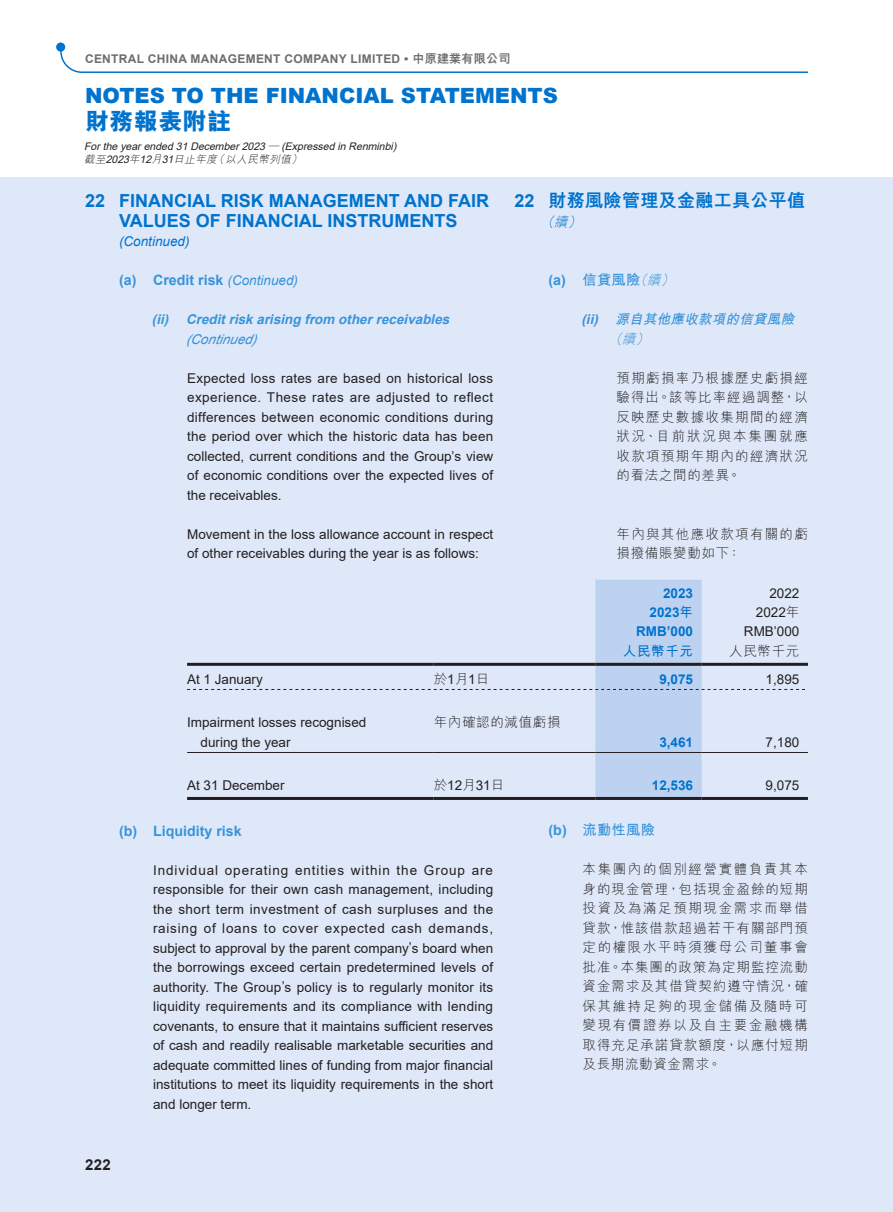
<style>
.page{position:relative;width:893px;height:1212px;background:#fff}
.page>*{position:absolute;margin:0;border:0;box-sizing:border-box;transform-origin:0 0}
.t1{font:800 24px "M Hei HK";letter-spacing:.02em;color:#0073ce}
.t2{font:900 21px "Arial";color:#0073ce}
.t3{font:700 18px/19.5px "Arial";color:#0073ce;text-align:center}
.t4{font:800 18px "M Hei HK";letter-spacing:.02em;color:#0073ce}
.t5{font:700 15px "Arial";color:#231f20}
.t6{font:700 14.25px "Arial";color:#3793db}
.t7{font:700 14.25px "M Hei HK";letter-spacing:.02em;color:#3793db}
.t8{font:13.5px/19.5px "Arial";color:#231f20;text-align:justify}
.t9{font:300 13.5px/19.5px "M Hei HK";letter-spacing:.1em;color:#231f20;text-align:justify}
.t10{font:italic 700 13.5px "Arial";color:#3793db}
.t11{font:700 13.5px "Arial";color:#0073ce}
.t12{font:italic 700 13.5px/19.5px "M Hei HK";color:#3793db}
.t13{font:italic 13.5px "Arial";color:#0073ce}
.t14{font:italic 13.5px "Arial";color:#3793db}
.t15{font:300 13.5px "M Hei HK";letter-spacing:.05em;color:#231f20}
.t16{font:700 13.5px "M Hei HK";letter-spacing:.05em;color:#0073ce}
.t17{font:italic 300 13.5px "M Hei HK";color:#0073ce}
.t18{font:700 12px "Arial";letter-spacing:.025em;color:#6c6d70}
.t19{font:italic 10.5px "Arial";color:#231f20}
.t20{font:italic 300 10.5px "M Hei HK";color:#231f20}
.s1{font-family:"M Hei HK";font-weight:800}
.s2{font-family:"M Hei HK";font-weight:300}
.s3{font-family:"Arial";font-weight:400}
.s4{font-weight:400;font-style:italic;font-size:13.5px}
.s5{font-family:"Arial";font-weight:700}
.s6{font-family:"Arial"}
.s7{font-weight:300;font-style:italic;font-size:13.5px}
.s8{font-weight:300}
.s9{font-family:"M Hei HK"}
</style>
<div class="page">
<div style="left:0;top:178px;width:893px;height:1034px;background:#dfe8f8"></div>
<svg style="left:60px;top:47px;width:748px;height:26px"></svg>
<div style="left:56px;top:43px;width:9px;height:9px;background:#0073ce;border-radius:50%"></div>
<hr style="left:702px;top:663px;width:106px;height:3px;background:#231f20">
<svg style="left:187px;top:580px;width:618px;height:217px"></svg>
<hr style="left:187px;top:752px;width:247px;height:1px;background:#231f20">
<hr style="left:434px;top:752px;width:161px;height:1px;background:#231f20">
<hr style="left:595px;top:752px;width:107px;height:1px;background:#231f20">
<hr style="left:702px;top:752px;width:106px;height:1px;background:#231f20">
<hr style="left:187px;top:797px;width:247px;height:3px;background:#231f20">
<hr style="left:434px;top:797px;width:161px;height:3px;background:#231f20">
<hr style="left:595px;top:797px;width:107px;height:3px;background:#231f20">
<hr style="left:702px;top:797px;width:106px;height:3px;background:#231f20">
<p class="t18" style="left:85px;top:50px;width:427px">CENTRAL CHINA MANAGEMENT COMPANY LIMITED • <span class="s1">中原建業有限公司</span></p>
<h2 class="t2" style="left:85px;top:80px;width:474px">NOTES TO THE FINANCIAL STATEMENTS</h2>
<h1 class="t1" style="left:85px;top:110px;width:148px">財務報表附註</h1>
<p class="t19" style="left:84px;top:139px;width:317px">Forthe yearended 31 December2023 <span class="s2">—</span> (Expressed in Renminbi)</p>
<p class="t20" style="left:84px;top:154px;width:222px">截至<span class="s3">2023</span>年<span class="s3">12</span>月<span class="s3">31</span>日止年度（以人民幣列值）</p>
<h3 class="t3" style="left:85px;top:192px;width:406px">22 FINANCIAL RISK MANAGEMENT AND FAIR<br>VALUES OF FINANCIAL INSTRUMENTS</h3>
<p class="t13" style="left:119px;top:233px;width:72px">(Continued)</p>
<p class="t6" style="left:119px;top:270px;width:180px">(a) Credit risk <span class="s4">(Continued)</span></p>
<p class="t10" style="left:152px;top:310px;width:303px">(ii) Creditriskarising from otherreceivables</p>
<p class="t14" style="left:186px;top:330px;width:72px">(Continued)</p>
<p class="t8" style="left:187px;top:368px;width:308px">Expected loss rates are based on historical loss experience. These rates are adjusted to reflect differences between economic conditions during the period over which the historic data has been collected, current conditions and the Group’s view of economic conditions over the expected lives of the receivables.</p>
<p class="t8" style="left:187px;top:524px;width:308px">Movement in the loss allowance account in respect of other receivables during the year is as follows:</p>
<h3 class="t4" style="left:514px;top:192px;width:292px"><span class="s5">22</span> 財務風險管理及金融工具公平值</h3>
<p class="t17" style="left:541px;top:215px;width:45px">（續）</p>
<p class="t7" style="left:549px;top:270px;width:130px"><span class="s6">(a)</span> 信貸風險<span class="s7">（續）</span></p>
<p class="t12" style="left:609px;top:309px;width:191px;text-indent:-27px"><span class="s6">(ii)</span> 源自其他應收款項的信貸風險<span class="s8">（續）</span></p>
<p class="t9" style="left:617px;top:368px;width:193px">預期虧損率乃根據歷史虧損經驗得出。該等比率經過調整，以反映歷史數據收集期間的經濟狀況、目前狀況與本集團就應收款項預期年期內的經濟狀況的看法之間的差異。</p>
<p class="t9" style="left:617px;top:524px;width:193px">年內與其他應收款項有關的虧損撥備賬變動如下：</p>
<p class="t11" style="left:663px;top:583px;width:32px">2023</p>
<p class="t8" style="left:769px;top:583px;width:32px">2022</p>
<p class="t11" style="left:650px;top:603px;width:45px">2023<span class="s9">年</span></p>
<p class="t8" style="left:756px;top:602px;width:45px">2022<span class="s2">年</span></p>
<p class="t11" style="left:636px;top:622px;width:59px">RMB’000</p>
<p class="t8" style="left:744px;top:622px;width:57px">RMB’000</p>
<p class="t16" style="left:623px;top:641px;width:72px">人民幣千元</p>
<p class="t9" style="left:729px;top:641px;width:72px">人民幣千元</p>
<p class="t8" style="left:187px;top:669px;width:77px">At 1 January</p>
<p class="t9" style="left:434px;top:669px;width:57px">於<span class="s3">1</span>月<span class="s3">1</span>日</p>
<p class="t11" style="left:659px;top:669px;width:35px">9,075</p>
<p class="t8" style="left:766px;top:669px;width:35px">1,895</p>
<p class="t8" style="left:201px;top:712px;width:167px;text-indent:-13px">Impairment losses recognised during the year</p>
<p class="t15" style="left:434px;top:715px;width:128px">年內確認的減值虧損</p>
<p class="t11" style="left:659px;top:732px;width:35px">3,461</p>
<p class="t8" style="left:766px;top:732px;width:35px">7,180</p>
<p class="t8" style="left:187px;top:775px;width:99px">At 31 December</p>
<p class="t8" style="left:434px;top:775px;width:72px"><span class="s2">於</span>12<span class="s2">月</span>31<span class="s2">日</span></p>
<p class="t11" style="left:652px;top:776px;width:43px">12,536</p>
<p class="t8" style="left:766px;top:775px;width:35px">9,075</p>
<p class="t6" style="left:119px;top:820px;width:124px">(b) Liquidity risk</p>
<p class="t8" style="left:153px;top:860px;width:342px">Individual operating entities within the Group are responsible for their own cash management, including the short term investment of cash surpluses and the raising of loans to cover expected cash demands, subject to approval by the parent company’s board when the borrowings exceed certain predetermined levels of authority. The Group’s policy is to regularly monitor its liquidity requirements and its compliance with lending covenants, to ensure that it maintains sufficient reserves of cash and readily realisable marketable securities and adequate committed lines of funding from major financial institutions to meet its liquidity requirements in the short and longer term.</p>
<p class="t7" style="left:549px;top:820px;width:108px"><span class="s6">(b)</span> 流動性風險</p>
<p class="t9" style="left:583px;top:859px;width:227px">本集團內的個別經營實體負責其本身的現金管理，包括現金盈餘的短期投資及為滿足預期現金需求而舉借貸款，惟該借款超過若干有關部門預定的權限水平時須獲母公司董事會批准。本集團的政策為定期監控流動資金需求及其借貸契約遵守情況，確保其維持足夠的現金儲備及隨時可變現有價證券以及自主要金融機構取得充足承諾貸款額度，以應付短期及長期流動資金需求。</p>
<p class="t5" style="left:85px;top:1154px;width:27px">222</p>
</div>
